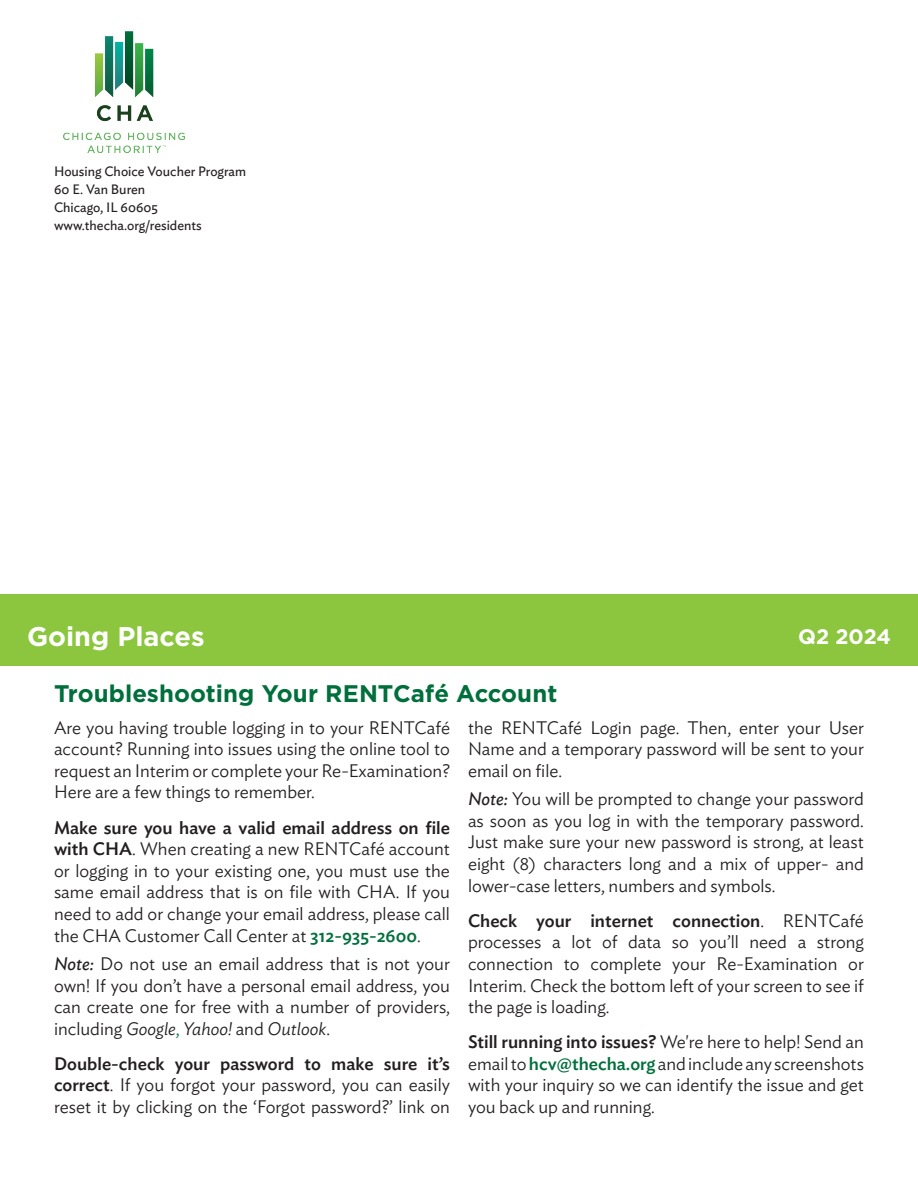
<style>
.page{position:relative;width:918px;height:1188px;background:#fff}
.page>*{position:absolute;margin:0;border:0;box-sizing:border-box;transform-origin:0 0}
.t1{font:700 27px "Gotham";color:#fff}
.t2{font:700 24px "Gotham";color:#006f3c}
.t3{font:700 21px "Gotham";letter-spacing:-.005em;color:#fff}
.t4{font:300 18px/21.6px "Ideal Sans";color:#231f20;text-align:justify}
.t5{font:13.5px/18px "Ideal Sans";color:#231f20}
.s1{font-weight:400;font-style:italic}
.s2{font-weight:500}
.s3{font-weight:500;color:#006f3c}
.s4{font-style:italic}
.s5{color:#006f3c}
</style>
<div class="page">
<div style="left:0;top:594px;width:918px;height:71px;background:#8bc63e"></div>
<img style="left:64px;top:32px;width:121px;height:121px">
<p class="t5" style="left:54px;top:161px;width:194px">Housing Choice Voucher Program</p>
<p class="t5" style="left:54px;top:179px;width:149px">60 E. Van Buren<br>Chicago, IL 60605 www.thecha.org/residents</p>
<p class="t1" style="left:27px;top:619px;width:179px">Going Places</p>
<p class="t3" style="left:798px;top:622px;width:94px">Q2 2024</p>
<p class="t2" style="left:54px;top:677px;width:505px">Troubleshooting Your RENTCafé Account</p>
<p class="t4" style="left:468px;top:715px;width:397px">the RENTCafé Login page. Then, enter your User Name and a temporary password will be sent to your email on file.</p>
<p class="t4" style="left:468px;top:787px;width:398px"><span class="s1">Note:</span> You will be prompted to change your password as soon as you log in with the temporary password.<br>Just make sure your new password is strong, at least eight (8) characters long and a mix of upper- and lower-case letters, numbers and symbols.</p>
<p class="t4" style="left:468px;top:908px;width:398px"><span class="s2">Check your internet connection</span>. RENTCafé processes a lot of data so you’ll need a strong connection to complete your Re-Examination or Interim. Check the bottom left of your screen to see if the page is loading.</p>
<p class="t4" style="left:468px;top:1030px;width:398px"><span class="s2">Still running into issues?</span> We're here to help! Send an email to <span class="s3">hcv@thecha.org</span> and include any screenshots with your inquiry so we can identify the issue and get you back up and running.</p>
<p class="t4" style="left:54px;top:715px;width:398px">Are you having trouble logging in to your RENTCafé account? Running into issues using the online tool to request an Interim or complete your Re-Examination?<br>Here are a few things to remember.</p>
<p class="t4" style="left:54px;top:815px;width:398px"><span class="s2">Make sure you have a valid email address on file with CHA</span>. When creating a new RENTCafé account or logging in to your existing one, you must use the same email address that is on file with CHA. If you need to add or change your email address, please call the CHA Customer Call Center at <span class="s3">312-935-2600</span>.</p>
<p class="t4" style="left:54px;top:951px;width:398px"><span class="s1">Note:</span> Do not use an email address that is not your own! If you don’t have a personal email address, you can create one for free with a number of providers, including <span class="s4">Google</span><span class="s5">,</span> <span class="s4">Yahoo!</span> and <span class="s4">Outlook</span>.</p>
<p class="t4" style="left:54px;top:1051px;width:397px"><span class="s2">Double-check your password to make sure it’s correct</span>. If you forgot your password, you can easily reset it by clicking on the ‘Forgot password?’ link on</p>
</div>
